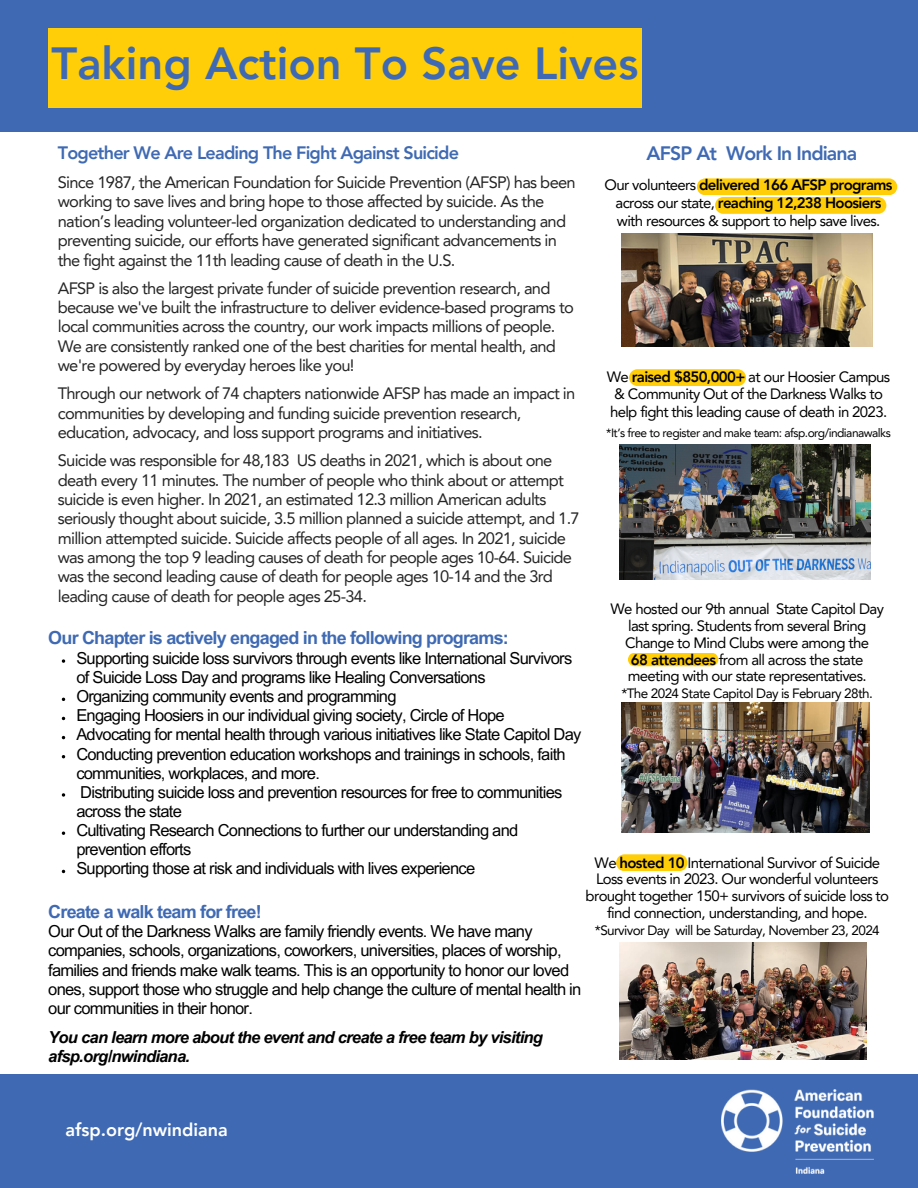
<style>
.page{position:relative;width:918px;height:1188px;background:#fff}
.page>*{position:absolute;margin:0;border:0;box-sizing:border-box;transform-origin:0 0}
.t1{font:800 45px "Avenir LT Pro";color:#3f6ab3}
.t2{font:800 19.5px "Avenir LT Pro";letter-spacing:-.045em;color:#3f6ab3}
.t3{font:700 18px "Arial MT Pro";letter-spacing:-.045em;color:#3f6ab3}
.t4{font:800 18px "Avenir LT Pro";letter-spacing:-.045em;color:#3f6ab3}
.t5{font:800 18px "Avenir LT Pro";color:#fff}
.t6{font:16.5px/19.4px "Avenir LT Pro";letter-spacing:-.045em;color:#262626}
.t7{font:16.5px/19.2px "Arial MT Pro";letter-spacing:-.045em;color:#000}
.t8{font:16.5px/19.4px "Avenir LT Pro";letter-spacing:-.045em;color:#252525}
.t9{font:italic 700 16.5px/19.4px "Arial MT Pro";letter-spacing:-.045em;color:#000}
.t10{font:15px/16.8px "Avenir LT Pro";letter-spacing:-.045em;color:#000;text-align:center}
.t11{font:13.5px "Avenir LT Pro";letter-spacing:-.045em;color:#000}
.t12{font:12px "Avenir LT Pro";letter-spacing:-.045em;color:#000}
.s1{color:#262626}
.s2{font-weight:800}
</style>
<div class="page">
<div style="left:0;top:0;width:918px;height:132px;background:#3f6ab3"></div>
<div style="left:48px;top:29px;width:594px;height:79px;background:#ffce08"></div>
<div style="left:0;top:1075px;width:918px;height:113px;background:#3f6ab3"></div>
<img style="left:721px;top:1090px;width:152px;height:83px">
<img style="left:622px;top:234px;width:251px;height:112px">
<img style="left:622px;top:703px;width:247px;height:129px">
<img style="left:620px;top:445px;width:251px;height:135px">
<img style="left:619px;top:942px;width:248px;height:117px">
<svg style="left:697px;top:178px;width:200px;height:36px;background:#ffd52e"></svg>
<svg style="left:629px;top:369px;width:117px;height:17px;background:#ffd012"></svg>
<svg style="left:628px;top:653px;width:90px;height:13px"></svg>
<svg style="left:62px;top:659px;width:3px;height:4px"></svg>
<svg style="left:62px;top:793px;width:3px;height:4px"></svg>
<svg style="left:616px;top:854px;width:72px;height:17px"></svg>
<h1 class="t1" style="left:52px;top:45px;width:588px">Taking Action To Save Lives</h1>
<p class="t2" style="left:647px;top:145px;width:212px">AFSP At Work In Indiana</p>
<p class="t4" style="left:58px;top:146px;width:403px">Together We Are Leading The Fight Against Suicide</p>
<p class="t8" style="left:58px;top:174px;width:519px">Since 1987, the American Foundation for Suicide Prevention (AFSP) has been working to save lives and bring hope to those affected by suicide. As the nation’s leading volunteer-led organization dedicated to understanding and preventing suicide, our efforts have generated si<span class="s1">gnificant advancements in the fight against the 11th leading cause of death in the U.S.</span></p>
<p class="t6" style="left:58px;top:280px;width:518px">AFSP is also the largest private funder of suicide prevention research, and because we've built the infrastructure to deliver evidence-based programs to local communities across the country, our work impacts millions of people.<br>We are consistently ranked one of the best charities for mental health, and we're powered by everyday heroes like you!</p>
<p class="t6" style="left:58px;top:385px;width:519px">Through our network of 74 chapters nationwide AFSP has made an impact in communities by developing and funding suicide prevention research, education, advocacy, and loss support programs and initiatives.</p>
<p class="t6" style="left:58px;top:452px;width:523px">Suicide was responsible for 48,183 US deaths in 2021, which is about one death every 11 minutes. The number of people who think about or attempt suicide is even higher. In 2021, an estimated 12.3 million American adults seriously thought about suicide, 3.5 million planned a suicide attempt, and 1.7 million attempted suicide. Suicide affects people of all ages. In 2021, suicide was among the top 9 leading causes of death for people ages 10-64. Suicide was the second leading cause of death for people ages 10-14 and the 3rd leading cause of death for people ages 25-34.</p>
<p class="t10" style="left:605px;top:177px;width:289px;line-height:18px">Our volunteers <span class="s2">delivered 166 AFSP programs </span>across our state, <span class="s2">reaching 12,238 Hoosiers </span>with resources &amp; support to help save lives.</p>
<p class="t10" style="left:607px;top:369px;width:285px;line-height:17.7px;text-align:left">We <span class="s2">raised $850,000+</span> at our Hoosier Campus &amp; Community Out of the Darkness Walks to help fight this leading cause of death in 2023.</p>
<p class="t12" style="left:606px;top:428px;width:286px">*It’s free to register and make team: afsp.org/indianawalks</p>
<p class="t10" style="left:610px;top:602px;width:275px">We hosted our 9th annual State Capitol Day last spring. Students from several Bring Change to Mind Clubs were among the<br><span class="s2">68 attendees</span> from all across the state meeting with our state representatives.</p>
<p class="t11" style="left:621px;top:688px;width:253px">*The 2024 State Capitol Day is February 28th.</p>
<p class="t3" style="left:48px;top:631px;width:462px">Our Chapter is actively engaged in the following programs:</p>
<p class="t7" style="left:76px;top:651px;width:507px">Supporting suicide loss survivors through events like International Survivors of Suicide Loss Day and programs like Healing Conversations<br>Organizing community events and programming<br>Engaging Hoosiers in our individual giving society, Circle of Hope Advocating for mental health through various initiatives like State Capitol Day Conducting prevention education workshops and trainings in schools, faith communities, workplaces, and more.<br>Distributing suicide loss and prevention resources for free to communities across the state<br>Cultivating Research Connections to further our understanding and prevention efforts<br>Supporting those at risk and individuals with lives experience</p>
<p class="t10" style="left:586px;top:855px;width:305px">We <span class="s2">hosted 10</span> International Survivor of Suicide Loss events in 2023. Our wonderful volunteers brought together 150+ survivors of suicide loss to find connection, understanding, and hope.</p>
<p class="t11" style="left:595px;top:925px;width:286px">*Survivor Day will be Saturday, November 23, 2024</p>
<p class="t3" style="left:48px;top:904px;width:215px">Create a walk team for free!</p>
<p class="t7" style="left:48px;top:923px;width:535px">Our Out of the Darkness Walks are family friendly events. We have many companies, schools, organizations, coworkers, universities, places of worship, families and friends make walk teams. This is an opportunity to honor our loved ones, support those who struggle and help change the culture of mental health in our communities in their honor.</p>
<p class="t9" style="left:48px;top:1029px;width:496px">You can learn more about the event and create a free team by visiting afsp.org/nwindiana.</p>
<p class="t5" style="left:66px;top:1122px;width:164px">afsp.org/nwindiana</p>
</div>
